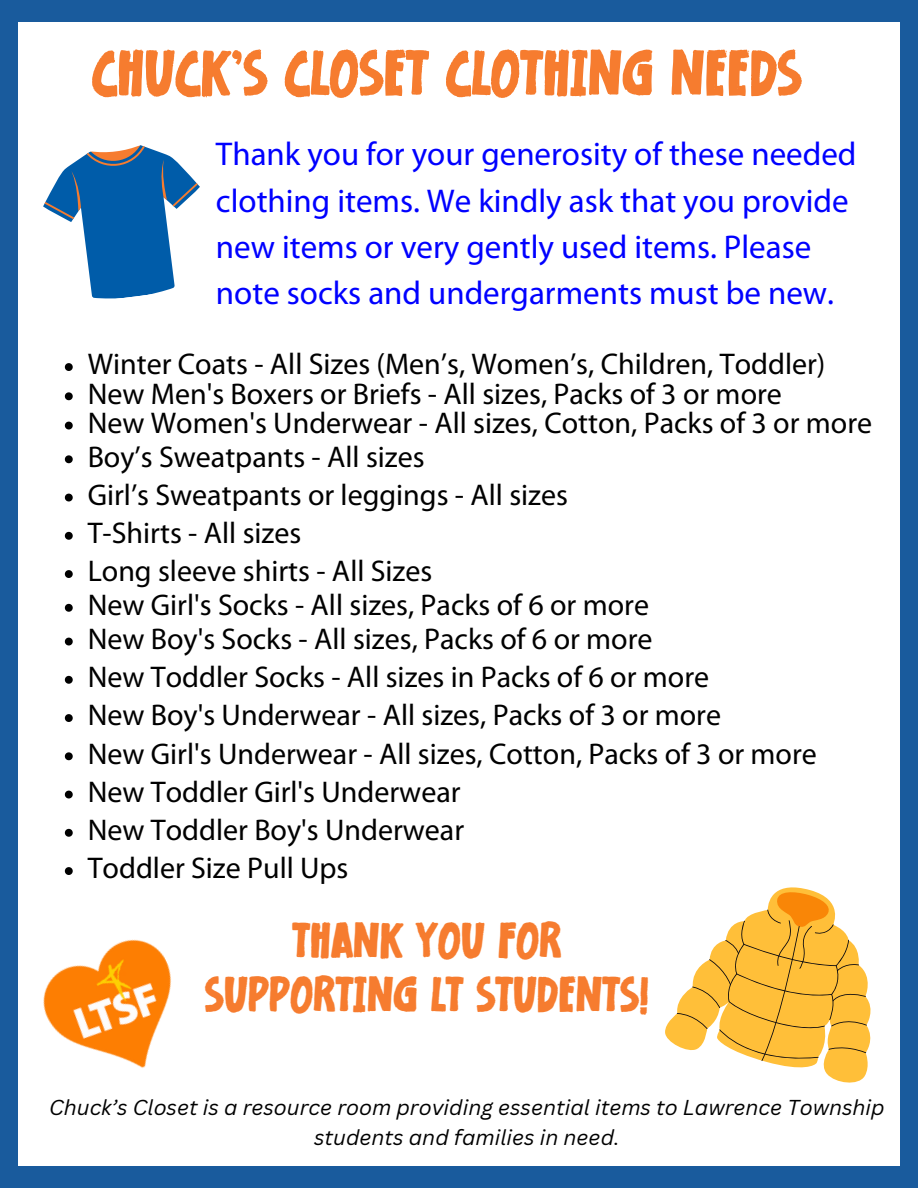
<style>
.page{position:relative;width:918px;height:1188px;background:#195b9d}
.page>*{position:absolute;margin:0;border:0;box-sizing:border-box;transform-origin:0 0}
.t1{font:63px "Aalama";color:#f67c2f}
.t2{font:48.75px/54px "Aalama";color:#f67c2f;text-align:center}
.t3{font:33px/46.2px "Myriad Pro";color:#00f}
.t4{font:30px "Myriad Pro";color:#000}
.t5{font:italic 21px/29.2px "Canva Sans";color:#000;text-align:center}
</style>
<div class="page">
<div style="left:18px;top:22px;width:882px;height:1143px;background:#fff"></div>
<svg style="left:65px;top:363px;width:8px;height:8px"></svg>
<svg style="left:65px;top:392px;width:8px;height:8px"></svg>
<svg style="left:65px;top:422px;width:8px;height:7px"></svg>
<svg style="left:65px;top:455px;width:8px;height:8px"></svg>
<svg style="left:65px;top:494px;width:8px;height:7px"></svg>
<svg style="left:65px;top:532px;width:8px;height:8px"></svg>
<svg style="left:65px;top:570px;width:8px;height:8px"></svg>
<svg style="left:65px;top:604px;width:8px;height:8px"></svg>
<svg style="left:65px;top:638px;width:8px;height:7px"></svg>
<svg style="left:65px;top:676px;width:8px;height:8px"></svg>
<svg style="left:65px;top:714px;width:8px;height:8px"></svg>
<svg style="left:65px;top:752px;width:8px;height:8px"></svg>
<svg style="left:65px;top:791px;width:8px;height:7px"></svg>
<svg style="left:65px;top:829px;width:8px;height:8px"></svg>
<svg style="left:65px;top:867px;width:8px;height:8px"></svg>
<svg style="left:43px;top:145px;width:157px;height:154px"></svg>
<img style="left:43px;top:939px;width:129px;height:129px">
<svg style="left:665px;top:1000px;width:206px;height:83px"></svg>
<svg style="left:675px;top:887px;width:193px;height:182px"></svg>
<p class="t1" style="left:92px;top:45px;width:712px">CHUCK’S CLOSET CLOTHING NEEDS</p>
<h2 class="t3" style="left:216px;top:134px;width:642px">Thank you for your generosity of these needed clothing items. We kindly ask that you provide new items or very gently used items. Please note socks and undergarments must be new.</h2>
<h1 class="t4" style="left:88px;top:352px;width:739px">Winter Coats - All Sizes (Men’s, Women’s, Children, Toddler)</h1>
<p class="t4" style="left:88px;top:381px;width:696px">New Men's Boxers or Briefs - All sizes, Packs of 3 or more</p>
<h3 class="t4" style="left:88px;top:410px;width:786px">New Women's Underwear - All sizes, Cotton, Packs of 3 or more</h3>
<p class="t4" style="left:88px;top:444px;width:338px">Boy’s Sweatpants - All sizes</p>
<p class="t4" style="left:88px;top:482px;width:482px">Girl’s Sweatpants or leggings - All sizes</p>
<p class="t4" style="left:88px;top:521px;width:215px">T-Shirts - All sizes</p>
<p class="t4" style="left:88px;top:559px;width:346px">Long sleeve shirts - All Sizes</p>
<p class="t4" style="left:88px;top:593px;width:563px">New Girl's Socks - All sizes, Packs of 6 or more</p>
<p class="t4" style="left:88px;top:626px;width:566px">New Boy's Socks - All sizes, Packs of 6 or more</p>
<p class="t4" style="left:88px;top:665px;width:623px">New Toddler Socks - All sizes in Packs of 6 or more</p>
<p class="t4" style="left:88px;top:703px;width:635px">New Boy's Underwear - All sizes, Packs of 3 or more</p>
<p class="t4" style="left:88px;top:741px;width:731px">New Girl's Underwear - All sizes, Cotton, Packs of 3 or more</p>
<p class="t4" style="left:88px;top:779px;width:374px">New Toddler Girl's Underwear</p>
<p class="t4" style="left:88px;top:818px;width:378px">New Toddler Boy's Underwear</p>
<p class="t4" style="left:88px;top:856px;width:262px">Toddler Size Pull Ups</p>
<p class="t2" style="left:205px;top:915px;width:446px">THANK YOU FOR<br>SUPPORTING LT STUDENTS!</p>
<p class="t5" style="left:49px;top:1093px;width:837px">Chuck’s Closet is a resource room providing essential items to Lawrence Township students and families in need.</p>
</div>
